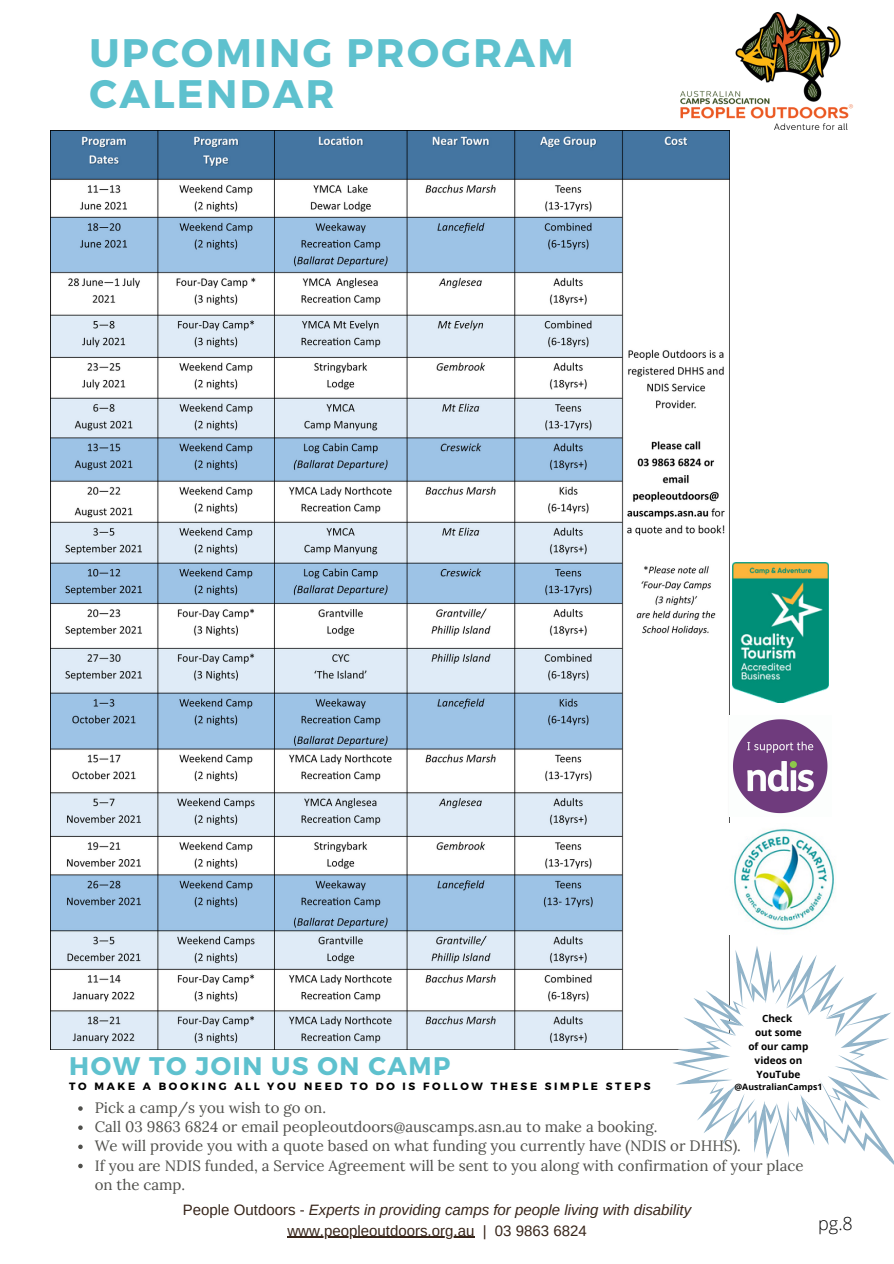
<style>
.page{position:relative;width:894px;height:1264px;background:#fff}
.page>*{position:absolute;margin:0;border:0;box-sizing:border-box;transform-origin:0 0}
.t1{font:700 39.75px "Montserrat";letter-spacing:.06em;color:#5ec1ce}
.t2{font:700 25.35px "Montserrat";letter-spacing:.06em;color:#5ec1ce}
.t3{font:300 18px "Open Sans";color:#000}
.t4{font:15px/19.2px "Lora";color:#4f4f4b}
.t5{font:italic 15px "Arimo";color:#37251a}
.t6{font:15px "Arimo";color:#37251a}
.t7{font:700 10.5px "Montserrat";letter-spacing:.25em;color:#000}
.t8{font:700 10.05px "Open Sans";color:#000}
.t9{font:700 8.7px "Open Sans";color:#000}
.s1{font-style:normal}
</style>
<div class="page">
<img style="left:51px;top:130px;width:678px;height:919px">
<img style="left:680px;top:13px;width:173px;height:117px">
<img style="left:725px;top:823px;width:110px;height:90px">
<svg style="left:639px;top:913px;width:182px;height:137px"></svg>
<svg style="left:671px;top:944px;width:222px;height:220px"></svg>
<img style="left:733px;top:719px;width:95px;height:95px">
<img style="left:732px;top:562px;width:96px;height:140px">
<svg style="left:78px;top:1106px;width:5px;height:4px"></svg>
<svg style="left:78px;top:1125px;width:5px;height:4px"></svg>
<svg style="left:78px;top:1144px;width:5px;height:5px"></svg>
<svg style="left:78px;top:1163px;width:5px;height:5px"></svg>
<hr style="left:287px;top:1236px;width:187px;height:1px;background:#37251a">
<p class="t1" style="left:89px;top:27px;width:485px">UPCOMING PROGRAM</p>
<p class="t1" style="left:89px;top:68px;width:246px">CALENDAR</p>
<p class="t2" style="left:69px;top:1049px;width:383px">HOW TO JOIN US ON CAMP</p>
<p class="t7" style="left:69px;top:1079px;width:583px">TO MAKE A BOOKING ALL YOU NEED TO DO IS FOLLOW THESE SIMPLE STEPS</p>
<p class="t8" style="left:761px;top:1011px;width:32px">Check</p>
<p class="t8" style="left:754px;top:1025px;width:48px">out some</p>
<p class="t8" style="left:748px;top:1039px;width:61px">of our camp</p>
<p class="t8" style="left:754px;top:1053px;width:49px">videos on</p>
<p class="t8" style="left:756px;top:1067px;width:45px">YouTube</p>
<p class="t9" style="left:734px;top:1080px;width:89px">@AustralianCamps1</p>
<p class="t4" style="left:95px;top:1097px;width:233px">Pick a camp/s you wish to go on.</p>
<p class="t4" style="left:95px;top:1117px;width:564px">Call 03 9863 6824 or email peopleoutdoors@auscamps.asn.au to make a booking.</p>
<p class="t4" style="left:95px;top:1136px;width:647px">We will provide you with a quote based on what funding you currently have (NDIS or DHHS).</p>
<p class="t4" style="left:95px;top:1155px;width:710px">If you are NDIS funded, a Service Agreement will be sent to you along with confirmation of your place on the camp.</p>
<p class="t5" style="left:183px;top:1201px;width:509px"><span class="s1">People Outdoors -</span> Experts in providing camps for people living with disability</p>
<p class="t6" style="left:287px;top:1221px;width:301px">www.peopleoutdoors.org.au | 03 9863 6824</p>
<p class="t3" style="left:818px;top:1210px;width:36px">pg.8</p>
</div>
